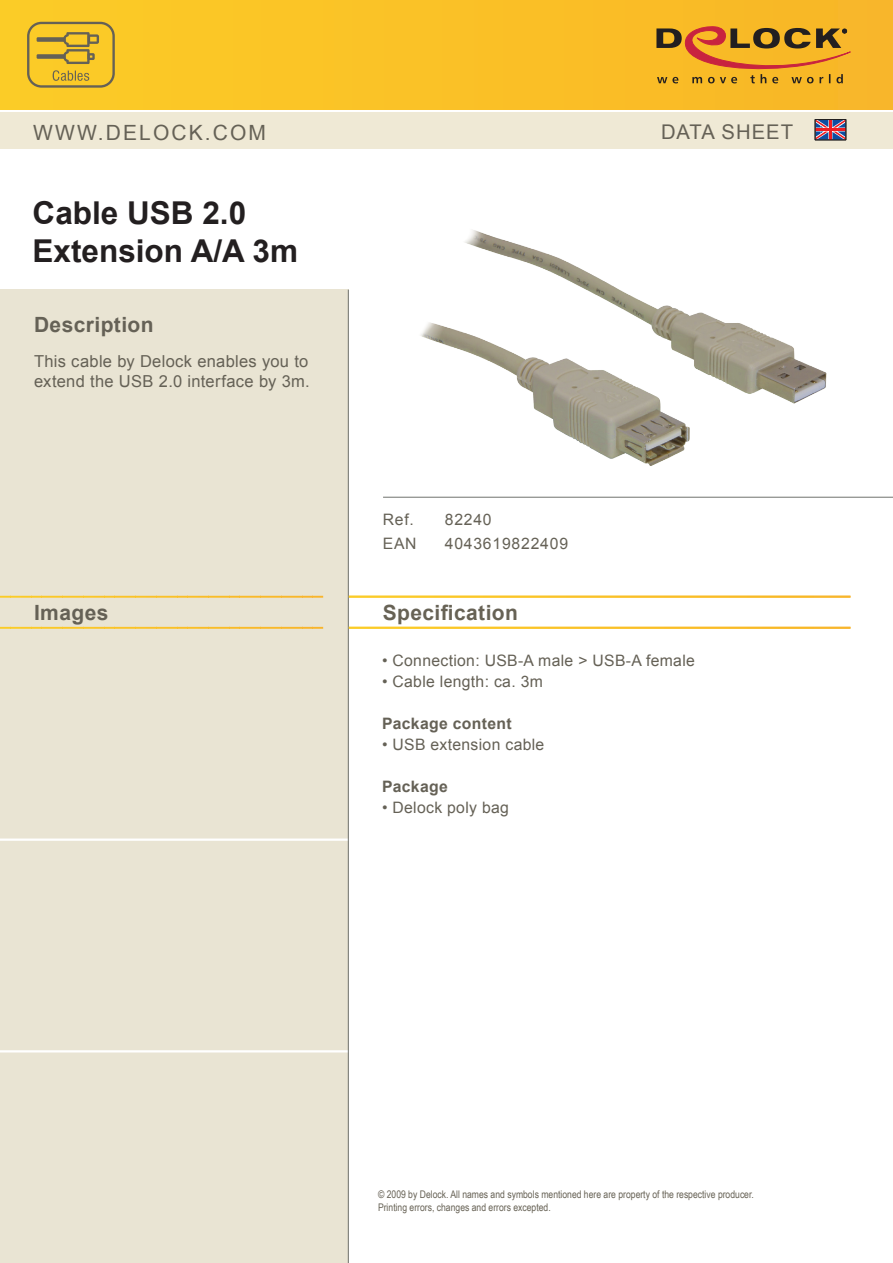
<style>
.page{position:relative;width:893px;height:1263px;background:#fff}
.page>*{position:absolute;margin:0;border:0;box-sizing:border-box;transform-origin:0 0}
.t1{font:700 31.5px "Arial";color:#231f20}
._001{font:700 21px "Arial";letter-spacing:.02em;color:#656156}
.t2{font:21px "Arial";letter-spacing:.1em;color:#656156}
._001-2{font:700 21px "Arial";letter-spacing:.02em;color:#676255}
.t3{font:20.25px "Arial";letter-spacing:.05em;color:#656156}
._001-3{font:16.5px/19.5px "Arial";letter-spacing:.015em;color:#656156}
._003-02{font:15.75px "Arial";letter-spacing:.02em;color:#656156}
._003-02-2{font:700 15.75px "Arial";letter-spacing:.02em;color:#656156}
._003-02-3{font:15.75px "Arial";letter-spacing:.05em;color:#656156}
.t4{font:10.5px "Arial Narrow";color:#676255}
</style>
<div class="page">
<div style="left:0;top:290px;width:349px;height:973px;background:#e9e4d3"></div>
<svg style="left:0;top:596px;width:10px;height:33px"></svg>
<svg style="left:10px;top:596px;width:11px;height:33px"></svg>
<svg style="left:21px;top:596px;width:10px;height:33px"></svg>
<svg style="left:31px;top:596px;width:11px;height:33px"></svg>
<svg style="left:42px;top:596px;width:10px;height:33px"></svg>
<svg style="left:52px;top:596px;width:11px;height:33px"></svg>
<svg style="left:63px;top:596px;width:10px;height:33px"></svg>
<svg style="left:73px;top:596px;width:10px;height:33px"></svg>
<svg style="left:83px;top:596px;width:11px;height:33px"></svg>
<svg style="left:94px;top:596px;width:10px;height:33px"></svg>
<svg style="left:104px;top:596px;width:11px;height:33px"></svg>
<svg style="left:115px;top:596px;width:10px;height:33px"></svg>
<svg style="left:125px;top:596px;width:11px;height:33px"></svg>
<svg style="left:136px;top:596px;width:10px;height:33px"></svg>
<svg style="left:146px;top:596px;width:10px;height:33px"></svg>
<svg style="left:156px;top:596px;width:11px;height:33px"></svg>
<svg style="left:167px;top:596px;width:10px;height:33px"></svg>
<svg style="left:177px;top:596px;width:11px;height:33px"></svg>
<svg style="left:188px;top:596px;width:10px;height:33px"></svg>
<svg style="left:198px;top:596px;width:10px;height:33px"></svg>
<svg style="left:208px;top:596px;width:11px;height:33px"></svg>
<svg style="left:219px;top:596px;width:10px;height:33px"></svg>
<svg style="left:229px;top:596px;width:11px;height:33px"></svg>
<svg style="left:240px;top:596px;width:10px;height:33px"></svg>
<svg style="left:250px;top:596px;width:11px;height:33px"></svg>
<svg style="left:261px;top:596px;width:10px;height:33px"></svg>
<svg style="left:271px;top:596px;width:10px;height:33px"></svg>
<svg style="left:281px;top:596px;width:11px;height:33px"></svg>
<svg style="left:292px;top:596px;width:10px;height:33px"></svg>
<svg style="left:302px;top:596px;width:11px;height:33px"></svg>
<svg style="left:313px;top:596px;width:10px;height:33px"></svg>
<hr style="left:323px;top:596px;width:1px;height:33px;background:#f8b52c">
<div style="left:0;top:0;width:893px;height:109px;background:#fac226"></div>
<div style="left:0;top:113px;width:893px;height:36px;background:#efe9d5"></div>
<svg style="left:656px;top:26px;width:195px;height:57px"></svg>
<svg style="left:817px;top:121px;width:27px;height:17px"></svg>
<hr style="left:829px;top:120px;width:3px;height:20px;background:#ee1d23">
<hr style="left:815px;top:128px;width:31px;height:3px;background:#ee1d23">
<div style="left:815px;top:119px;width:31px;height:21px;border:1px solid #231f20"></div>
<hr style="left:383px;top:497px;width:510px;height:1px;background:#70726e">
<hr style="left:0;top:838px;width:349px;height:3px;background:#fff">
<hr style="left:0;top:1050px;width:349px;height:2px;background:#fff">
<hr style="left:348px;top:290px;width:1px;height:973px;background:#70726e">
<svg style="left:27px;top:22px;width:88px;height:66px"></svg>
<svg style="left:349px;top:596px;width:501px;height:33px"></svg>
<img style="left:420px;top:230px;width:407px;height:236px">
<p class="t2" style="left:33px;top:118px;width:234px">WWW.DELOCK.COM</p>
<p class="t3" style="left:661px;top:119px;width:134px">DATA SHEET</p>
<p class="t1" style="left:33px;top:192px;width:215px">Cable USB 2.0</p>
<p class="t1" style="left:33px;top:230px;width:267px">Extension A/A 3m</p>
<p class="_001" style="left:34px;top:311px;width:121px">Description</p>
<p class="_001-3" style="left:34px;top:352px;width:277px">This cable by Delock enables you to extend the USB 2.0 interface by 3m.</p>
<p class="_001" style="left:34px;top:599px;width:76px">Images</p>
<p class="_003-02" style="left:383px;top:509px;width:33px">Ref.</p>
<p class="_003-02" style="left:383px;top:533px;width:35px">EAN</p>
<p class="_003-02" style="left:445px;top:509px;width:48px">82240</p>
<p class="_003-02-3" style="left:445px;top:533px;width:125px">4043619822409</p>
<p class="_001-2" style="left:383px;top:599px;width:137px">Specification</p>
<p class="_003-02" style="left:382px;top:650px;width:314px">• Connection: USB-A male &gt; USB-A female</p>
<p class="_003-02" style="left:382px;top:671px;width:162px">• Cable length: ca. 3m</p>
<p class="_003-02-2" style="left:382px;top:713px;width:131px">Package content</p>
<p class="_003-02" style="left:382px;top:734px;width:164px">• USB extension cable</p>
<p class="_003-02-2" style="left:382px;top:776px;width:67px">Package</p>
<p class="_003-02" style="left:382px;top:797px;width:128px">• Delock poly bag</p>
<p class="t4" style="left:378px;top:1186px;width:377px">© 2009 by Delock. All names and symbols mentioned here are property of the respective producer.</p>
<p class="t4" style="left:378px;top:1200px;width:174px">Printing errors, changes and errors excepted.</p>
</div>
